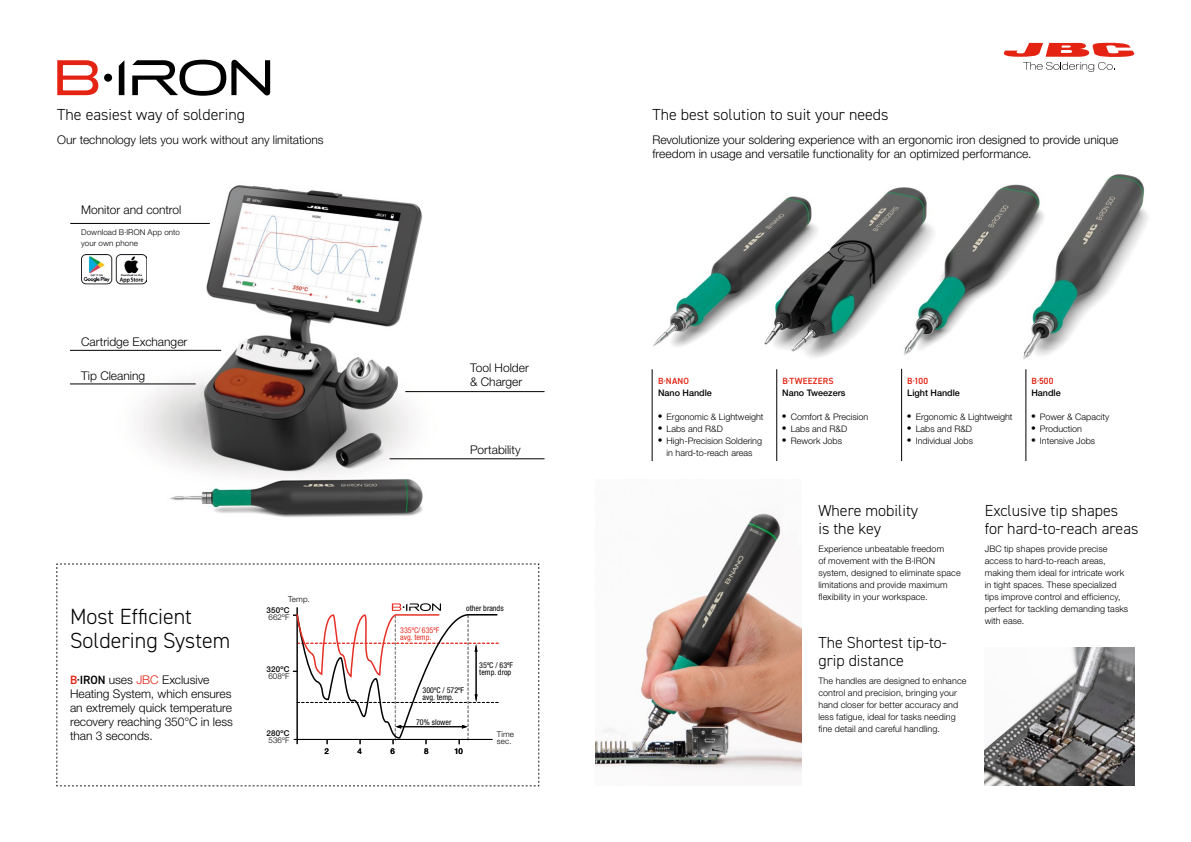
<style>
.page{position:relative;width:1191px;height:842px;background:#fff}
.page>*{position:absolute;margin:0;border:0;box-sizing:border-box;transform-origin:0 0}
.t1{font:300 22px/24px "DIN2014";color:#000}
.t2{font:300 16px/18px "DIN2014";color:#000}
.t3{font:300 16px "DIN2014";color:#010202}
.t4{font:300 12px/14px "Helvetica Neue LT Std";color:#000}
.t5{font:300 9px/12px "Helvetica Neue LT Std";letter-spacing:.01em;color:#000}
.t6{font:500 9px "Helvetica Neue LT Std";color:#000}
.t7{font:600 9px "DIN2014";letter-spacing:.025em;color:#e42313}
.t8{font:300 8px/11px "Helvetica Neue LT Std";letter-spacing:.015em;color:#000}
.t9{font:condensed 8px/7px "Helvetica Neue LT Std";color:#000}
.t10{font:500 8px "Helvetica Neue LT Std";letter-spacing:.025em;color:#000}
.t11{font:condensed 8px/7px "Helvetica Neue LT Std";color:#e63026}
.s1{font-family:"DIN2014";font-weight:600;color:#e42313}
.s2{font-family:"DIN2014";font-weight:600}
.s3{color:#e42313}
.s4{font-family:"Times";font-weight:400;font-size:12px}
</style>
<div class="page">
<img style="left:70px;top:185px;width:424px;height:332px">
<img style="left:81px;top:254px;width:65px;height:33px">
<img style="left:651px;top:174px;width:497px;height:219px">
<img style="left:984px;top:648px;width:150px;height:137px">
<img style="left:595px;top:513px;width:206px;height:260px">
<svg style="left:57px;top:564px;width:482px;height:223px"></svg>
<hr style="left:389px;top:459px;width:155px;height:1px;background:#000">
<hr style="left:405px;top:391px;width:139px;height:1px;background:#000">
<hr style="left:70px;top:350px;width:151px;height:1px;background:#000">
<hr style="left:70px;top:223px;width:140px;height:1px;background:#000">
<hr style="left:70px;top:384px;width:126px;height:1px;background:#000">
<hr style="left:652px;top:369px;width:1px;height:92px;background:#000">
<hr style="left:776px;top:369px;width:1px;height:92px;background:#000">
<hr style="left:901px;top:369px;width:1px;height:92px;background:#000">
<hr style="left:1025px;top:369px;width:1px;height:92px;background:#000">
<svg style="left:1003px;top:42px;width:132px;height:30px"></svg>
<svg style="left:57px;top:60px;width:41px;height:35px"></svg>
<svg style="left:119px;top:60px;width:5px;height:35px"></svg>
<svg style="left:132px;top:60px;width:138px;height:36px"></svg>
<div style="left:104px;top:74px;width:8px;height:8px;background:#000;border-radius:50%"></div>
<h2 class="t3" style="left:57px;top:105px;width:189px">The easiest way of soldering</h2>
<h3 class="t4" style="left:57px;top:132px;width:268px">Our technology lets you work without any limitations</h3>
<h3 class="t4" style="left:81px;top:203px;width:102px">Monitor and control</h3>
<p class="t8" style="left:81px;top:227px;width:100px">Download B·IRON App onto your own phone</p>
<h3 class="t4" style="left:81px;top:335px;width:108px">Cartridge Exchanger</h3>
<h3 class="t4" style="left:81px;top:368px;width:65px">Tip Cleaning</h3>
<h3 class="t4" style="left:470px;top:361px;width:60px">Tool Holder &amp; Charger</h3>
<h3 class="t4" style="left:470px;top:442px;width:52px">Portability</h3>
<h1 class="t1" style="left:70px;top:604px;width:162px">Most Efficient<br>Soldering System</h1>
<h3 class="t4" style="left:70px;top:672px;width:164px"><span class="s1">B</span><span class="s2">·IRON</span> uses <span class="s3">JBC</span> Exclusive<br>Heating System, which ensures an extremely quick temperature recovery reaching 350°C in less than 3 seconds.</h3>
<p class="t8" style="left:288px;top:593px;width:23px">Temp.</p>
<p class="t10" style="left:266px;top:606px;width:25px">350ºC</p>
<p class="t8" style="left:268px;top:612px;width:23px">662ºF</p>
<p class="t10" style="left:266px;top:664px;width:24px">320ºC</p>
<p class="t8" style="left:268px;top:670px;width:23px">608ºF</p>
<p class="t11" style="left:400px;top:627px;width:41px">335ºC/ 635ºF avg. temp.</p>
<p class="t9" style="left:466px;top:605px;width:39px">other brands</p>
<p class="t9" style="left:479px;top:662px;width:35px">35ºC / 63ºF temp. drop</p>
<p class="t9" style="left:422px;top:686px;width:43px">300ºC / 572ºF avg. temp.</p>
<p class="t9" style="left:416px;top:719px;width:37px">70% slower</p>
<p class="t10" style="left:266px;top:729px;width:25px">280ºC</p>
<p class="t8" style="left:268px;top:735px;width:23px">536ºF</p>
<p class="t8" style="left:497px;top:730px;width:19px;line-height:7px">Time sec.</p>
<p class="t10" style="left:324px;top:746px;width:6px">2</p>
<p class="t10" style="left:357px;top:746px;width:6px">4</p>
<p class="t10" style="left:390px;top:746px;width:6px">6</p>
<p class="t10" style="left:424px;top:746px;width:6px">8</p>
<p class="t10" style="left:454px;top:746px;width:10px">10</p>
<h2 class="t2" style="left:652px;top:106px;width:238px">The best solution to suit your needs</h2>
<h3 class="t4" style="left:652px;top:132px;width:467px">Revolutionize your soldering experience with an ergonomic iron designed to provide unique freedom in usage and versatile functionality for an optimized performance.</h3>
<p class="t7" style="left:658px;top:375px;width:32px">B·NANO</p>
<p class="t6" style="left:658px;top:387px;width:55px">Nano Handle</p>
<p class="t5" style="left:658px;top:411px;width:107px"><span class="s4">•</span> Ergonomic &amp; Lightweight</p>
<p class="t5" style="left:658px;top:423px;width:66px"><span class="s4">•</span> Labs and R&amp;D</p>
<p class="t5" style="left:658px;top:435px;width:105px;text-align:center"><span class="s4">•</span> High-Precision Soldering in hard-to-reach areas</p>
<p class="t7" style="left:782px;top:375px;width:53px">B·TWEEZERS</p>
<p class="t6" style="left:782px;top:387px;width:65px">Nano Tweezers</p>
<p class="t5" style="left:782px;top:411px;width:87px"><span class="s4">•</span> Comfort &amp; Precision</p>
<p class="t5" style="left:782px;top:423px;width:66px"><span class="s4">•</span> Labs and R&amp;D</p>
<p class="t5" style="left:782px;top:435px;width:61px"><span class="s4">•</span> Rework Jobs</p>
<p class="t7" style="left:907px;top:375px;width:23px">B·100</p>
<p class="t6" style="left:907px;top:387px;width:54px">Light Handle</p>
<p class="t5" style="left:907px;top:411px;width:107px"><span class="s4">•</span> Ergonomic &amp; Lightweight</p>
<p class="t5" style="left:907px;top:423px;width:66px"><span class="s4">•</span> Labs and R&amp;D</p>
<p class="t5" style="left:907px;top:435px;width:67px"><span class="s4">•</span> Individual Jobs</p>
<p class="t7" style="left:1031px;top:375px;width:24px">B·500</p>
<p class="t6" style="left:1031px;top:387px;width:31px">Handle</p>
<p class="t5" style="left:1031px;top:411px;width:79px"><span class="s4">•</span> Power &amp; Capacity</p>
<p class="t5" style="left:1031px;top:423px;width:52px"><span class="s4">•</span> Production</p>
<p class="t5" style="left:1031px;top:435px;width:65px"><span class="s4">•</span> Intensive Jobs</p>
<h2 class="t2" style="left:818px;top:502px;width:101px">Where mobility is the key</h2>
<p class="t5" style="left:818px;top:543px;width:144px">Experience unbeatable freedom<br>of movement with the B·IRON system, designed to eliminate space limitations and provide maximum flexibility in your workspace.</p>
<h2 class="t2" style="left:818px;top:634px;width:130px">The Shortest tip-to&shy;grip distance</h2>
<p class="t5" style="left:818px;top:675px;width:150px">The handles are designed to enhance control and precision, bringing your hand closer for better accuracy and less fatigue, ideal for tasks needing fine detail and careful handling.</p>
<h2 class="t2" style="left:984px;top:502px;width:155px">Exclusive tip shapes for hard-to-reach areas</h2>
<p class="t5" style="left:984px;top:543px;width:145px">JBC tip shapes provide precise access to hard-to-reach areas, making them ideal for intricate work in tight spaces. These specialized tips improve control and efficiency, perfect for tackling demanding tasks with ease.</p>
</div>
